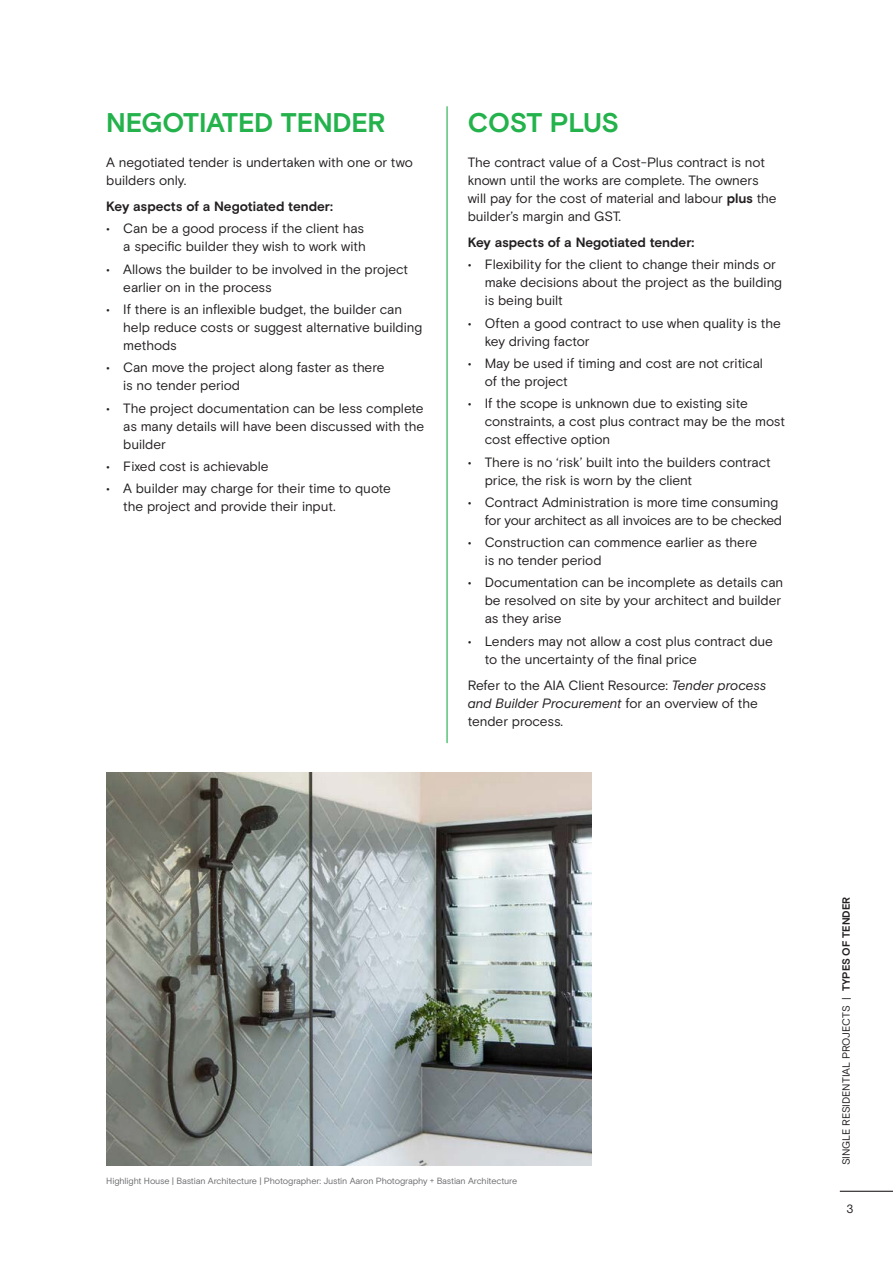
<style>
.page{position:relative;width:893px;height:1263px;background:#fff}
.page>*{position:absolute;margin:0;border:0;box-sizing:border-box;transform-origin:0 0}
.Heading_1{font:700 27px "Basis Grotesque Pro";letter-spacing:-.015em;color:#23b24b}
.Body{font:13.5px/18px "Basis Grotesque Pro";letter-spacing:-.01em;color:#231f20}
.Body-2{font:700 13.5px "Basis Grotesque Pro";letter-spacing:-.01em;color:#231f20}
.t1{font:12px "Basis Grotesque Pro";color:#231f20}
.t2{font:10.5px "Basis Grotesque Pro";letter-spacing:-.015em;color:#231f20}
.t3{font:9px "Basis Grotesque Pro";letter-spacing:-.02em;color:#6c6d70}
.s1{font-weight:700}
.s2{font-style:italic}
</style>
<div class="page">
<hr style="left:840px;top:1191px;width:53px;height:1px;background:#231f20">
<hr style="left:446px;top:106px;width:2px;height:637px;background:#23b24b">
<img style="left:106px;top:773px;width:485px;height:392px">
<p class="Heading_1" style="left:106px;top:106px;width:281px">NEGOTIATED TENDER</p>
<p class="Body" style="left:106px;top:153px;width:308px">A negotiated tender is undertaken with one or two builders only.</p>
<p class="Body-2" style="left:106px;top:199px;width:228px">Key aspects of a Negotiated tender:</p>
<p class="Body" style="left:106px;top:220px;width:261px;text-align:right">• Can be a good process if the client has a specific builder they wish to work with</p>
<p class="Body" style="left:123px;top:260px;width:286px;text-indent:-17px">• Allows the builder to be involved in the project earlier on in the process</p>
<p class="Body" style="left:123px;top:301px;width:300px;text-indent:-17px">• If there is an inflexible budget, the builder can help reduce costs or suggest alternative building methods</p>
<p class="Body" style="left:123px;top:359px;width:263px;text-indent:-17px">• Can move the project along faster as there is no tender period</p>
<p class="Body" style="left:123px;top:399px;width:302px;text-align:justify;text-indent:-17px">• The project documentation can be less complete as many details will have been discussed with the builder</p>
<p class="Body" style="left:106px;top:457px;width:164px">• Fixed cost is achievable</p>
<p class="Body" style="left:123px;top:480px;width:269px;text-indent:-17px">• A builder may charge for their time to quote the project and provide their input.</p>
<p class="Heading_1" style="left:468px;top:106px;width:153px">COST PLUS</p>
<p class="Body" style="left:468px;top:153px;width:310px">The contract value of a Cost-Plus contract is not known until the works are complete. The owners will pay for the cost of material and labour <span class="s1">plus</span> the builder’s margin and GST.</p>
<p class="Body-2" style="left:468px;top:235px;width:228px">Key aspects of a Negotiated tender:</p>
<p class="Body" style="left:485px;top:256px;width:299px;text-indent:-17px">• Flexibility for the client to change their minds or make decisions about the project as the building is being built</p>
<p class="Body" style="left:485px;top:314px;width:298px;text-indent:-17px">• Often a good contract to use when quality is the key driving factor</p>
<p class="Body" style="left:485px;top:355px;width:280px;text-indent:-17px">• May be used if timing and cost are not critical of the project</p>
<p class="Body" style="left:485px;top:395px;width:302px;text-indent:-17px">• If the scope is unknown due to existing site constraints, a cost plus contract may be the most cost effective option</p>
<p class="Body" style="left:485px;top:453px;width:287px;text-indent:-17px">• There is no ‘risk’ built into the builders contract price, the risk is worn by the client</p>
<p class="Body" style="left:468px;top:493px;width:316px;text-align:right">• Contract Administration is more time consuming for your architect as all invoices are to be checked</p>
<p class="Body" style="left:485px;top:534px;width:274px;text-indent:-17px">• Construction can commence earlier as there is no tender period</p>
<p class="Body" style="left:485px;top:574px;width:300px;text-indent:-17px">• Documentation can be incomplete as details can be resolved on site by your architect and builder as they arise</p>
<p class="Body" style="left:485px;top:632px;width:290px;text-indent:-17px">• Lenders may not allow a cost plus contract due to the uncertainty of the final price</p>
<p class="Body" style="left:468px;top:677px;width:300px">Refer to the AIA Client Resource: <span class="s2">Tender process and Builder Procurement</span> for an overview of the tender process.</p>
<p class="t3" style="left:106px;top:1175px;width:412px">Highlight House | Bastian Architecture | Photographer: Justin Aaron Photography + Bastian Architecture</p>
<p class="t2" style="left:840px;top:1165px;width:269px;rotate:-90deg">SINGLE RESIDENTIAL PROJECTS | <span class="s1">TYPES OF TENDER</span></p>
<p class="t1" style="left:846px;top:1202px;width:9px">3</p>
</div>
